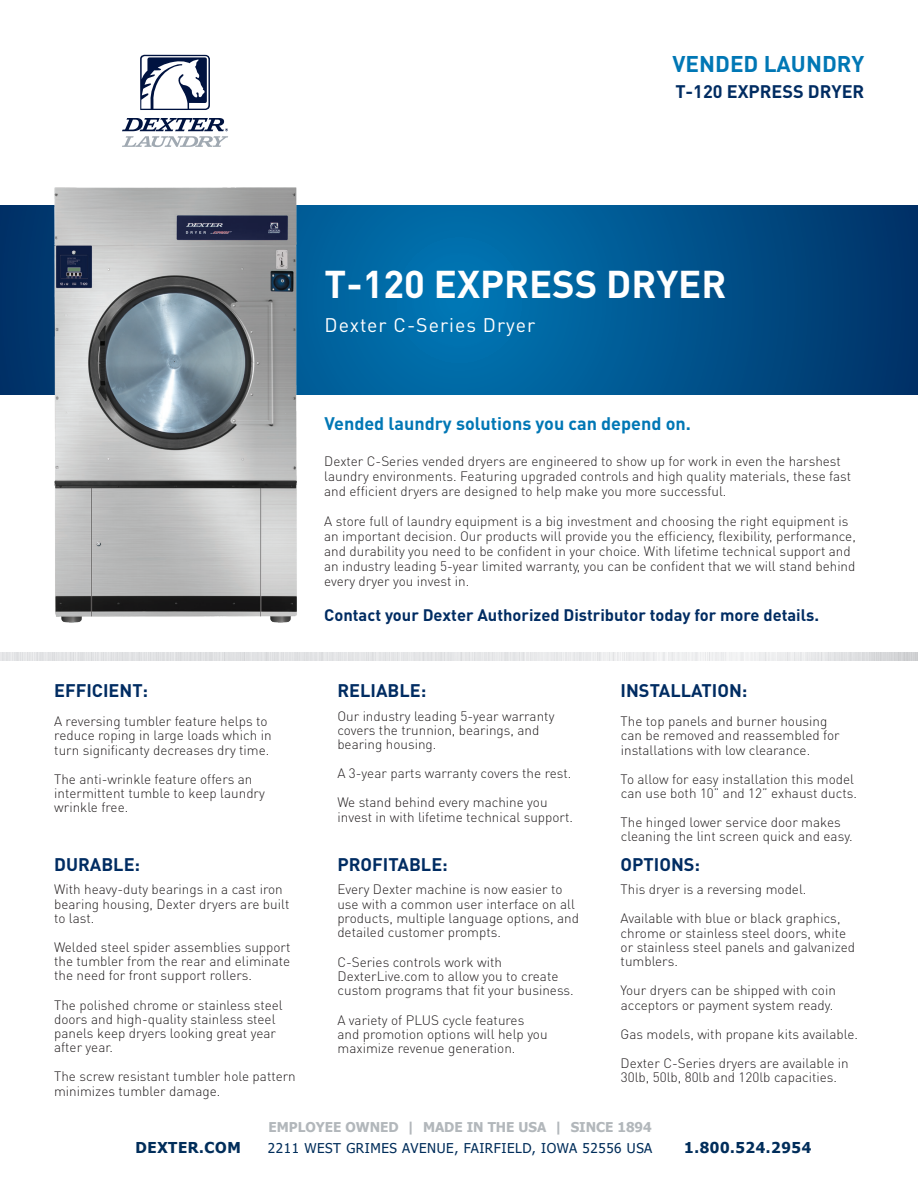
<style>
.page{position:relative;width:918px;height:1188px;background:#fff}
.page>*{position:absolute;margin:0;border:0;box-sizing:border-box;transform-origin:0 0}
.t1{font:700 38.25px "DIN Pro";color:#fff}
.t2{font:700 22.5px "DIN Pro";color:#0077b5}
.t3{font:19.5px "DIN Pro";letter-spacing:.05em;color:#fff}
.t4{font:700 18px "DIN Pro";color:#002c62}
.t5{font:700 18px "DIN Pro";color:#0077b5}
.t6{font:700 16.5px "DIN Pro";color:#002c62}
.t7{font:700 15px "Tahoma";letter-spacing:.04em;color:#002d5a}
.t8{font:300 13.5px/14.2px "DIN Pro";color:#231f20}
.t9{font:13.5px "Tahoma";letter-spacing:.04em;color:#002d5a}
.t10{font:700 13.5px "Tahoma";color:#b2b7bb}
</style>
<div class="page">
<svg style="left:0;top:205px;width:918px;height:189px;background:#00558f"></svg>
<svg style="left:140px;top:55px;width:70px;height:55px"></svg>
<svg style="left:122px;top:118px;width:106px;height:29px"></svg>
<img style="left:0;top:653px;width:918px;height:8px">
<img style="left:48px;top:187px;width:254px;height:436px">
<p class="t2" style="left:673px;top:49px;width:193px">VENDED LAUNDRY</p>
<p class="t4" style="left:675px;top:80px;width:191px">T-120 EXPRESS DRYER</p>
<p class="t1" style="left:325px;top:258px;width:403px">T-120 EXPRESS DRYER</p>
<p class="t3" style="left:325px;top:311px;width:212px">Dexter C-Series Dryer</p>
<p class="t4" style="left:54px;top:678px;width:96px">EFFICIENT:</p>
<p class="t8" style="left:54px;top:714px;width:219px">A reversing tumbler feature helps to reduce roping in large loads which in turn significanty decreases dry time.</p>
<p class="t8" style="left:54px;top:771px;width:212px">The anti-wrinkle feature offers an intermittent tumble to keep laundry wrinkle free.</p>
<p class="t4" style="left:54px;top:852px;width:88px">DURABLE:</p>
<p class="t8" style="left:54px;top:882px;width:237px">With heavy-duty bearings in a cast iron bearing housing, Dexter dryers are built to last.</p>
<p class="t8" style="left:54px;top:939px;width:238px;text-align:justify">Welded steel spider assemblies support the tumbler from the rear and eliminate the need for front support rollers.</p>
<p class="t8" style="left:54px;top:997px;width:230px">The polished chrome or stainless steel doors and high-quality stainless steel panels keep dryers looking great year after year.</p>
<p class="t8" style="left:54px;top:1069px;width:243px">The screw resistant tumbler hole pattern minimizes tumbler damage.</p>
<p class="t5" style="left:324px;top:411px;width:368px">Vended laundry solutions you can depend on.</p>
<p class="t8" style="left:324px;top:454px;width:528px;line-height:15px">Dexter C-Series vended dryers are engineered to show up for work in even the harshest laundry environments. Featuring upgraded controls and high quality materials, these fast and efficient dryers are designed to help make you more successful.</p>
<p class="t8" style="left:324px;top:513px;width:533px;line-height:15px">A store full of laundry equipment is a big investment and choosing the right equipment is an important decision. Our products will provide you the efficiency, flexibility, performance, and durability you need to be confident in your choice. With lifetime technical support and an industry leading 5-year limited warranty, you can be confident that we will stand behind every dryer you invest in.</p>
<p class="t6" style="left:324px;top:604px;width:496px">Contact your Dexter Authorized Distributor today for more details.</p>
<p class="t4" style="left:337px;top:678px;width:90px">RELIABLE:</p>
<p class="t8" style="left:337px;top:708px;width:219px">Our industry leading 5-year warranty covers the trunnion, bearings, and bearing housing.</p>
<p class="t8" style="left:337px;top:766px;width:235px">A 3-year parts warranty covers the rest.</p>
<p class="t8" style="left:337px;top:795px;width:237px">We stand behind every machine you invest in with lifetime technical support.</p>
<p class="t4" style="left:337px;top:852px;width:112px">PROFITABLE:</p>
<p class="t8" style="left:337px;top:882px;width:243px">Every Dexter machine is now easier to use with a common user interface on all products, multiple language options, and detailed customer prompts.</p>
<p class="t8" style="left:337px;top:954px;width:238px">C-Series controls work with<br>DexterLive.com to allow you to create custom programs that fit your business.</p>
<p class="t8" style="left:337px;top:1012px;width:212px">A variety of PLUS cycle features and promotion options will help you maximize revenue generation.</p>
<p class="t4" style="left:621px;top:678px;width:128px">INSTALLATION:</p>
<p class="t8" style="left:621px;top:714px;width:221px">The top panels and burner housing can be removed and reassembled for installations with low clearance.</p>
<p class="t8" style="left:621px;top:771px;width:238px">To allow for easy installation this model can use both 10” and 12” exhaust ducts.</p>
<p class="t8" style="left:621px;top:814px;width:234px">The hinged lower service door makes cleaning the lint screen quick and easy.</p>
<p class="t4" style="left:621px;top:852px;width:81px">OPTIONS:</p>
<p class="t8" style="left:621px;top:882px;width:187px">This dryer is a reversing model.</p>
<p class="t8" style="left:621px;top:911px;width:236px">Available with blue or black graphics, chrome or stainless steel doors, white or stainless steel panels and galvanized tumblers.</p>
<p class="t8" style="left:621px;top:983px;width:217px">Your dryers can be shipped with coin acceptors or payment system ready.</p>
<p class="t8" style="left:621px;top:1026px;width:239px">Gas models, with propane kits available.</p>
<p class="t8" style="left:621px;top:1055px;width:230px">Dexter C-Series dryers are available in<br>30lb, 50lb, 80lb and 120lb capacities.</p>
<p class="t10" style="left:268px;top:1118px;width:385px">EMPLOYEE OWNED | MADE IN THE USA | SINCE 1894</p>
<p class="t7" style="left:136px;top:1137px;width:107px">DEXTER.COM</p>
<p class="t9" style="left:268px;top:1139px;width:386px">2211 WEST GRIMES AVENUE, FAIRFIELD, IOWA 52556 USA</p>
<p class="t7" style="left:684px;top:1137px;width:128px">1.800.524.2954</p>
</div>
